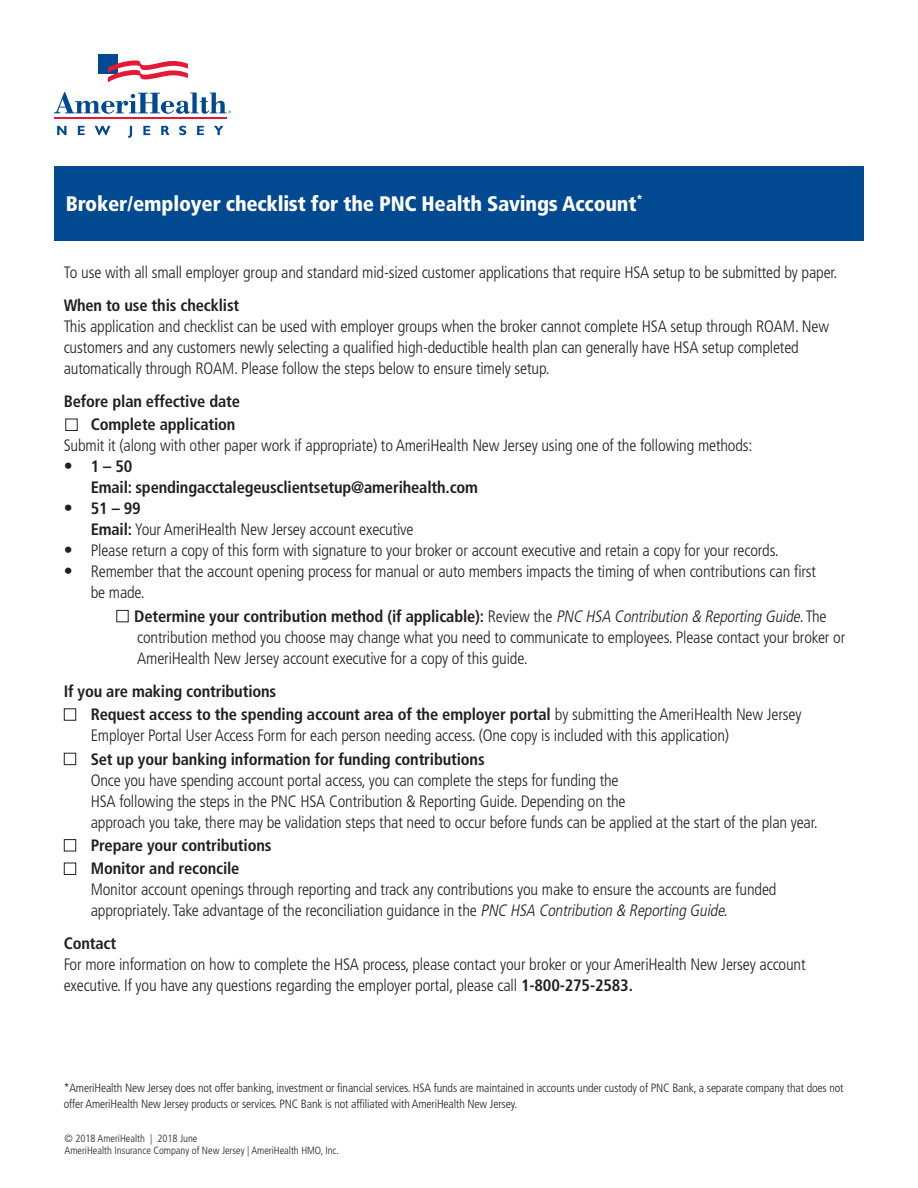
<style>
.page{position:relative;width:918px;height:1188px;background:#fff}
.page>*{position:absolute;margin:0;border:0;box-sizing:border-box;transform-origin:0 0}
.t1{font:900 condensed 21px "Frutiger LT";letter-spacing:-.01em;color:#fff}
.t2{font:300 condensed 16.5px/21px "Frutiger LT";letter-spacing:-.01em;color:#231f20}
.t3{font:700 condensed 16.5px/23.4px "Frutiger LT";letter-spacing:-.01em;color:#231f20}
.t4{font:300 condensed 12px/16.5px "Frutiger LT";letter-spacing:-.01em;color:#231f20}
.t5{font:300 condensed 10.5px/12px "Frutiger LT";color:#231f20}
.s1{font-size:18px}
.s2{font-weight:700;font-size:18px}
.s3{font-weight:700}
.s4{font-weight:900;font-size:18px}
.s5{font-style:italic}
.s6{font-weight:300}
</style>
<div class="page">
<div style="left:98px;top:54px;width:19px;height:19px;background:#014990"></div>
<svg style="left:108px;top:60px;width:80px;height:23px"></svg>
<svg style="left:54px;top:92px;width:177px;height:22px"></svg>
<hr style="left:54px;top:118px;width:173px;height:1px;background:#e51836">
<svg style="left:57px;top:126px;width:10px;height:9px"></svg>
<svg style="left:78px;top:126px;width:7px;height:9px"></svg>
<svg style="left:95px;top:126px;width:15px;height:9px"></svg>
<svg style="left:128px;top:126px;width:4px;height:12px"></svg>
<svg style="left:143px;top:126px;width:7px;height:9px"></svg>
<svg style="left:161px;top:126px;width:8px;height:9px"></svg>
<svg style="left:179px;top:126px;width:7px;height:9px"></svg>
<svg style="left:197px;top:126px;width:7px;height:9px"></svg>
<svg style="left:214px;top:126px;width:9px;height:9px"></svg>
<div style="left:54px;top:166px;width:810px;height:75px;background:#014990"></div>
<div style="left:65px;top:419px;width:13px;height:12px;border:1px solid #231f20"></div>
<div style="left:116px;top:610px;width:13px;height:12px;border:1px solid #231f20"></div>
<div style="left:64px;top:708px;width:12px;height:13px;border:1px solid #231f20"></div>
<div style="left:64px;top:753px;width:12px;height:12px;border:1px solid #231f20"></div>
<div style="left:64px;top:839px;width:12px;height:12px;border:1px solid #231f20"></div>
<div style="left:64px;top:863px;width:12px;height:12px;border:1px solid #231f20"></div>
<p class="t1" style="left:66px;top:192px;width:578px">Broker/employer checklist for the PNC Health Savings Account<sup>*</sup></p>
<p class="t2" style="left:64px;top:262px;width:775px">To use with all small employer group and standard mid-sized customer applications that require HSA setup to be submitted by paper.</p>
<p class="t3" style="left:64px;top:294px;width:177px">When to use this checklist</p>
<p class="t2" style="left:64px;top:316px;width:767px">This application and checklist can be used with employer groups when the broker cannot complete HSA setup through ROAM. New customers and any customers newly selecting a qualified high-deductible health plan can generally have HSA setup completed automatically through ROAM. Please follow the steps below to ensure timely setup.</p>
<p class="t3" style="left:64px;top:390px;width:178px;text-align:right">Before plan effective date<br>Complete application</p>
<p class="t2" style="left:64px;top:435px;width:690px">Submit it (along with other paper work if appropriate) to AmeriHealth New Jersey using one of the following methods:</p>
<p class="t3" style="left:91px;top:456px;width:389px;line-height:21px;text-indent:-27px"><span class="s1">•</span> 1 – 50<br>Email: spendingacctalegeusclientsetup@amerihealth.com</p>
<p class="t2" style="left:91px;top:498px;width:324px;text-indent:-27px"><span class="s2">•</span> <span class="s3">51 – 99<br>Email:</span> Your AmeriHealth New Jersey account executive</p>
<p class="t2" style="left:64px;top:540px;width:717px"><span class="s4">•</span> Please return a copy of this form with signature to your broker or account executive and retain a copy for your records.</p>
<p class="t2" style="left:91px;top:561px;width:727px;text-indent:-27px"><span class="s4">•</span> Remember that the account opening process for manual or auto members impacts the timing of when contributions can first be made.</p>
<p class="t2" style="left:134px;top:606px;width:713px"><span class="s3">Determine your contribution method (if applicable):</span> Review the <span class="s5">PNC HSA Contribution &amp; Reporting Guide</span>. The contribution method you choose may change what you need to communicate to employees. Please contact your broker or<br>AmeriHealth New Jersey account executive for a copy of this guide.</p>
<p class="t3" style="left:91px;top:679px;width:712px;text-indent:-27px">If you are making contributions<br>Request access to the spending account area of the employer portal <span class="s6">by submitting the AmeriHealth New Jersey</span></p>
<p class="t2" style="left:91px;top:725px;width:640px">Employer Portal User Access Form for each person needing access. (One copy is included with this application)</p>
<p class="t3" style="left:91px;top:747px;width:396px">Set up your banking information for funding contributions</p>
<p class="t2" style="left:91px;top:770px;width:728px">Once you have spending account portal access, you can complete the steps for funding the<br>HSA following the steps in the PNC HSA Contribution &amp; Reporting Guide. Depending on the<br>approach you take, there may be validation steps that need to occur before funds can be applied at the start of the plan year.</p>
<p class="t3" style="left:91px;top:834px;width:182px">Prepare your contributions<br>Monitor and reconcile</p>
<p class="t2" style="left:91px;top:879px;width:687px">Monitor account openings through reporting and track any contributions you make to ensure the accounts are funded appropriately. Take advantage of the reconciliation guidance in the <span class="s5">PNC HSA Contribution &amp; Reporting Guide.</span></p>
<p class="t3" style="left:64px;top:932px;width:54px">Contact</p>
<p class="t2" style="left:64px;top:954px;width:743px">For more information on how to complete the HSA process, please contact your broker or your AmeriHealth New Jersey account executive. If you have any questions regarding the employer portal, please call <span class="s3">1-800-275-2583.</span></p>
<p class="t4" style="left:64px;top:1080px;width:781px">*AmeriHealth New Jersey does not offer banking, investment or financial services. HSA funds are maintained in accounts under custody of PNC Bank, a separate company that does not offer AmeriHealth New Jersey products or services. PNC Bank is not affiliated with AmeriHealth New Jersey.</p>
<p class="t5" style="left:64px;top:1132px;width:276px">© 2018 AmeriHealth | 2018 June<br>AmeriHealth Insurance Company of New Jersey | AmeriHealth HMO, Inc.</p>
</div>
